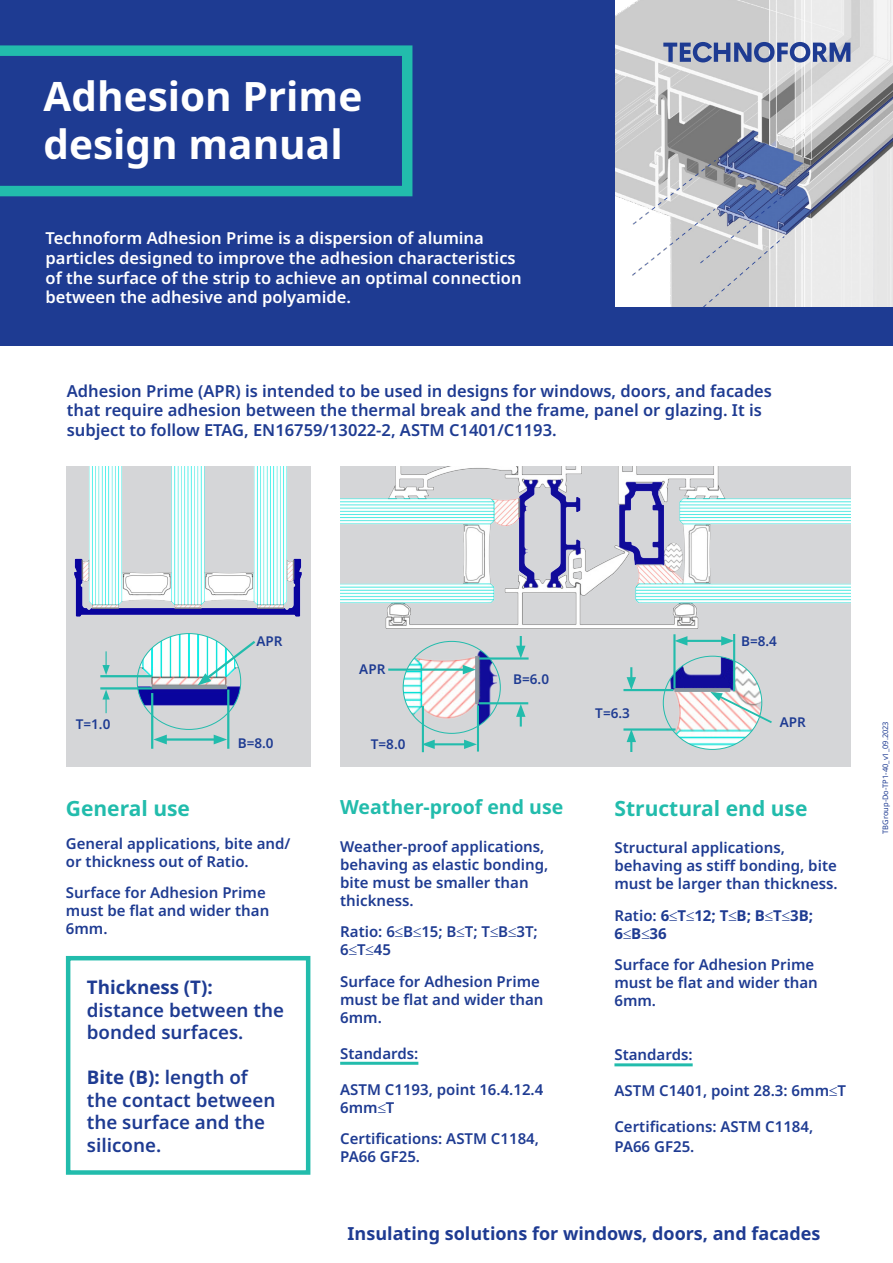
<style>
.page{position:relative;width:893px;height:1263px;background:#fff}
.page>*{position:absolute;margin:0;border:0;box-sizing:border-box;transform-origin:0 0}
.t1{font:700 40.5px "Noto Sans";color:#fff}
.t2{font:700 21px "Noto Sans";color:#22bcac}
.t3{font:700 19.5px "Noto Sans";color:#22bcac}
.t4{font:600 18.75px/22.5px "Noto Sans";color:#1e3b92}
.t5{font:700 18px "Noto Sans";color:#1e3b92}
.t6{font:600 16.5px/19.8px "Noto Sans";color:#1e3b92}
.t7{font:600 16.5px/19.8px "Noto Sans";color:#fff}
.t8{font:600 15px/18px "Noto Sans";color:#1e3b92}
.t9{font:700 15px/18px "Noto Sans";color:#1e3b92}
.t10{font:600 13.5px "Noto Sans";color:#1e3b92}
.t11{font:7.5px "Noto Sans";color:#1e3b92}
.s1{font-weight:700}
.s2{font-weight:600}
</style>
<div class="page">
<div style="left:0;top:0;width:893px;height:345px;background:#1e3b92"></div>
<hr style="left:340px;top:1062px;width:78px;height:3px;background:#22bcac">
<hr style="left:614px;top:1063px;width:79px;height:3px;background:#22bcac">
<div style="left:66px;top:956px;width:244px;height:219px;border:4px solid #22bcac"></div>
<svg style="left:0;top:45px;width:412px;height:151px"></svg>
<div style="left:66px;top:467px;width:244px;height:300px;background:#d5d6d8"></div>
<img style="left:74px;top:467px;width:228px;height:150px">
<img style="left:137px;top:634px;width:104px;height:82px">
<hr style="left:100px;top:675px;width:52px;height:2px;background:#22bcac">
<hr style="left:100px;top:687px;width:52px;height:2px;background:#22bcac">
<svg style="left:102px;top:651px;width:8px;height:24px"></svg>
<svg style="left:102px;top:689px;width:8px;height:24px"></svg>
<hr style="left:227px;top:689px;width:2px;height:60px;background:#22bcac">
<hr style="left:151px;top:693px;width:2px;height:56px;background:#22bcac">
<hr style="left:163px;top:738px;width:55px;height:3px;background:#22bcac">
<svg style="left:153px;top:735px;width:14px;height:9px"></svg>
<svg style="left:214px;top:735px;width:13px;height:9px"></svg>
<div style="left:340px;top:467px;width:510px;height:300px;background:#d5d6d8"></div>
<img style="left:340px;top:467px;width:510px;height:162px">
<img style="left:403px;top:641px;width:97px;height:92px">
<hr style="left:475px;top:656px;width:4px;height:48px;background:#8b98a0">
<hr style="left:152px;top:685px;width:75px;height:4px;background:#8b98a0">
<hr style="left:477px;top:705px;width:2px;height:46px;background:#22bcac">
<hr style="left:422px;top:706px;width:2px;height:46px;background:#22bcac">
<hr style="left:431px;top:743px;width:37px;height:2px;background:#22bcac">
<svg style="left:424px;top:740px;width:11px;height:9px"></svg>
<svg style="left:464px;top:740px;width:13px;height:9px"></svg>
<hr style="left:479px;top:657px;width:50px;height:3px;background:#22bcac">
<hr style="left:479px;top:702px;width:49px;height:2px;background:#22bcac">
<hr style="left:388px;top:668px;width:79px;height:3px;background:#22bcac">
<svg style="left:463px;top:665px;width:13px;height:9px"></svg>
<img style="left:663px;top:656px;width:98px;height:93px">
<hr style="left:674px;top:688px;width:56px;height:4px;background:#8b98a0">
<hr style="left:733px;top:634px;width:2px;height:57px;background:#22bcac">
<hr style="left:673px;top:634px;width:2px;height:54px;background:#22bcac">
<hr style="left:684px;top:640px;width:41px;height:2px;background:#22bcac">
<svg style="left:675px;top:636px;width:12px;height:10px"></svg>
<svg style="left:721px;top:636px;width:13px;height:10px"></svg>
<hr style="left:623px;top:689px;width:50px;height:2px;background:#22bcac">
<hr style="left:623px;top:728px;width:52px;height:3px;background:#22bcac">
<svg style="left:627px;top:667px;width:9px;height:22px"></svg>
<svg style="left:627px;top:730px;width:9px;height:22px"></svg>
<svg style="left:710px;top:692px;width:62px;height:33px"></svg>
<svg style="left:516px;top:636px;width:9px;height:22px"></svg>
<svg style="left:516px;top:704px;width:9px;height:22px"></svg>
<svg style="left:198px;top:638px;width:58px;height:47px"></svg>
<img style="left:615px;top:0;width:278px;height:306px">
<svg style="left:615px;top:42px;width:235px;height:28px"></svg>
<p class="t1" style="left:44px;top:73px;width:320px">Adhesion Prime</p>
<p class="t1" style="left:44px;top:121px;width:301px">design manual</p>
<p class="t7" style="left:46px;top:228px;width:477px">Technoform Adhesion Prime is a dispersion of alumina particles designed to improve the adhesion characteristics of the surface of the strip to achieve an optimal connection between the adhesive and polyamide.</p>
<p class="t6" style="left:67px;top:381px;width:707px">Adhesion Prime (APR) is intended to be used in designs for windows, doors, and facades that require adhesion between the thermal break and the frame, panel or glazing. It is subject to follow ETAG, EN16759/13022-2, ASTM C1401/C1193.</p>
<p class="t10" style="left:76px;top:716px;width:36px">T=1.0</p>
<p class="t10" style="left:256px;top:633px;width:28px">APR</p>
<p class="t10" style="left:359px;top:661px;width:28px">APR</p>
<p class="t10" style="left:238px;top:736px;width:37px">B=8.0</p>
<p class="t10" style="left:371px;top:737px;width:36px">T=8.0</p>
<p class="t10" style="left:513px;top:671px;width:37px">B=6.0</p>
<p class="t2" style="left:66px;top:796px;width:126px">General use</p>
<p class="t8" style="left:66px;top:834px;width:226px">General applications, bite and/ or thickness out of Ratio.</p>
<p class="t8" style="left:66px;top:884px;width:205px">Surface for Adhesion Prime must be flat and wider than<br>6mm.</p>
<p class="t4" style="left:87px;top:977px;width:199px"><span class="s1">Thickness (T): </span>distance between the bonded surfaces.</p>
<p class="t4" style="left:87px;top:1067px;width:190px"><span class="s1">Bite (B):</span> length of the contact between the surface and the silicone.</p>
<p class="t3" style="left:340px;top:796px;width:225px">Weather-proof end use</p>
<p class="t8" style="left:340px;top:837px;width:210px">Weather-proof applications, behaving as elastic bonding, bite must be smaller than thickness.</p>
<p class="t8" style="left:340px;top:923px;width:199px">Ratio: 6≤B≤15; B≤T; T≤B≤3T;<br>6≤T≤45</p>
<p class="t8" style="left:340px;top:972px;width:205px">Surface for Adhesion Prime must be flat and wider than<br>6mm.</p>
<p class="t8" style="left:340px;top:1044px;width:80px">Standards:</p>
<p class="t8" style="left:340px;top:1080px;width:205px">ASTM C1193, point 16.4.12.4</p>
<p class="t8" style="left:340px;top:1098px;width:56px">6mm≤T</p>
<p class="t8" style="left:340px;top:1130px;width:200px">Certifications: ASTM C1184,<br>PA66 GF25.</p>
<p class="t10" style="left:595px;top:706px;width:36px">T=6.3</p>
<p class="t10" style="left:741px;top:633px;width:37px">B=8.4</p>
<p class="t10" style="left:780px;top:715px;width:28px">APR</p>
<p class="t2" style="left:614px;top:796px;width:194px">Structural end use</p>
<p class="t8" style="left:614px;top:839px;width:225px">Structural applications, behaving as stiff bonding, bite must be larger than thickness.</p>
<p class="t9" style="left:614px;top:907px;width:200px"><span class="s2">Ratio:</span> 6≤T≤12; T≤B; B≤T≤3B;<br>6≤B≤36</p>
<p class="t8" style="left:614px;top:956px;width:205px">Surface for Adhesion Prime must be flat and wider than<br>6mm.</p>
<p class="t8" style="left:614px;top:1046px;width:80px">Standards:</p>
<p class="t8" style="left:614px;top:1082px;width:233px">ASTM C1401, point 28.3: 6mm≤T</p>
<p class="t8" style="left:614px;top:1117px;width:200px;line-height:19.8px">Certifications: ASTM C1184,<br>PA66 GF25.</p>
<p class="t5" style="left:348px;top:1223px;width:474px">Insulating solutions for windows, doors, and facades</p>
<p class="t11" style="left:880px;top:834px;width:114px;rotate:-90deg">TBGroup-Do-TP1-40_v1_09.2023</p>
</div>
